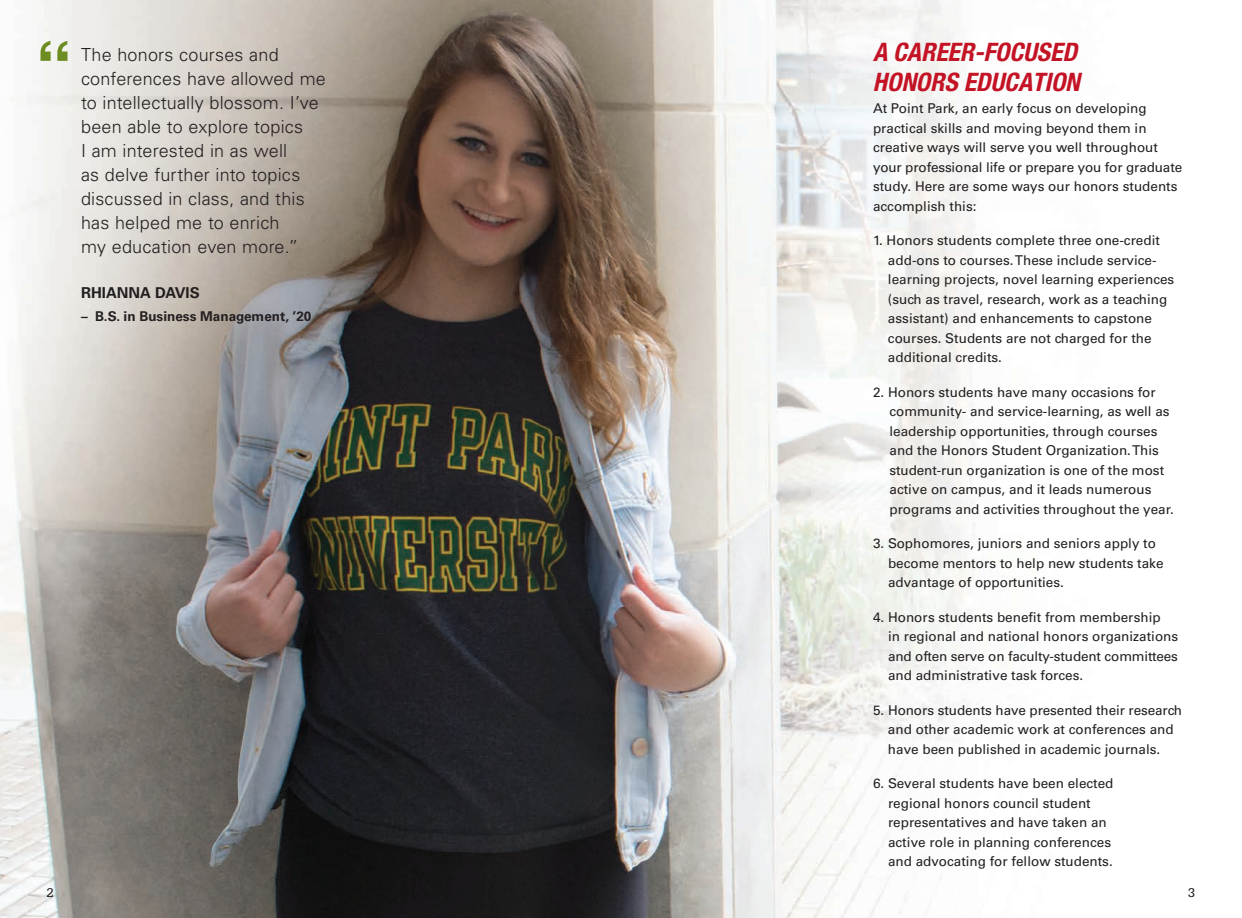
<style>
.page{position:relative;width:1242px;height:918px;background:#fff}
.page>*{position:absolute;margin:0;border:0;box-sizing:border-box;transform-origin:0 0}
.T-Head__4-Sq_pages{font:italic 700 condensed 25.5px/30px "Helvetica Neue";color:#c31325}
.Quote_Attributes{font:300 18px/24px "Univers";letter-spacing:.01em;color:#231f20}
.Quote_Attributes-2{font:700 15px "Univers";color:#231f20}
.t1{font:13.5px/19.5px "Univers";color:#231f20}
.Quote_Attributes-3{font:700 13.5px "Univers";color:#231f20}
.t2{font:13.5px "Serifa";color:#231f20}
</style>
<div class="page">
<img style="left:0;top:0;width:976px;height:918px">
<svg style="left:41px;top:41px;width:27px;height:20px"></svg>
<p class="Quote_Attributes" style="left:81px;top:43px;width:246px">The honors courses and conferences have allowed me to intellectually blossom. I’ve been able to explore topics<br>I am interested in as well<br>as delve further into topics discussed in class, and this has helped me to enrich<br>my education even more.”</p>
<p class="Quote_Attributes-2" style="left:81px;top:284px;width:120px">RHIANNA DAVIS</p>
<p class="Quote_Attributes-3" style="left:81px;top:309px;width:232px">– B.S. in Business Management, ’20</p>
<p class="T-Head__4-Sq_pages" style="left:873px;top:36px;width:208px">A CAREER-FOCUSED<br>HONORS EDUCATION</p>
<p class="t1" style="left:873px;top:99px;width:311px">At Point Park, an early focus on developing practical skills and moving beyond them in creative ways will serve you well throughout your professional life or prepare you for graduate study. Here are some ways our honors students accomplish this:</p>
<p class="t1" style="left:888px;top:231px;width:288px;text-indent:-15px">1. Honors students complete three one-credit add-ons to courses. These include service&shy;learning projects, novel learning experiences (such as travel, research, work as a teaching assistant) and enhancements to capstone courses. Students are not charged for the additional credits.</p>
<p class="t1" style="left:889px;top:382px;width:286px;text-indent:-16px">2. Honors students have many occasions for community- and service-learning, as well as leadership opportunities, through courses and the Honors Student Organization. This student-run organization is one of the most active on campus, and it leads numerous programs and activities throughout the year.</p>
<p class="t1" style="left:888px;top:534px;width:277px;text-indent:-15px">3. Sophomores, juniors and seniors apply to become mentors to help new students take advantage of opportunities.</p>
<p class="t1" style="left:888px;top:607px;width:292px;text-indent:-15px">4. Honors students benefit from membership<br>in regional and national honors organizations and often serve on faculty-student committees and administrative task forces.</p>
<p class="t1" style="left:873px;top:700px;width:311px;text-align:center">5. Honors students have presented their research and other academic work at conferences and have been published in academic journals.</p>
<p class="t1" style="left:888px;top:774px;width:227px;text-indent:-15px">6. Several students have been elected regional honors council student representatives and have taken an active role in planning conferences and advocating for fellow students.</p>
<p class="t2" style="left:46px;top:885px;width:9px">2</p>
<p class="t2" style="left:1188px;top:885px;width:9px">3</p>
</div>
